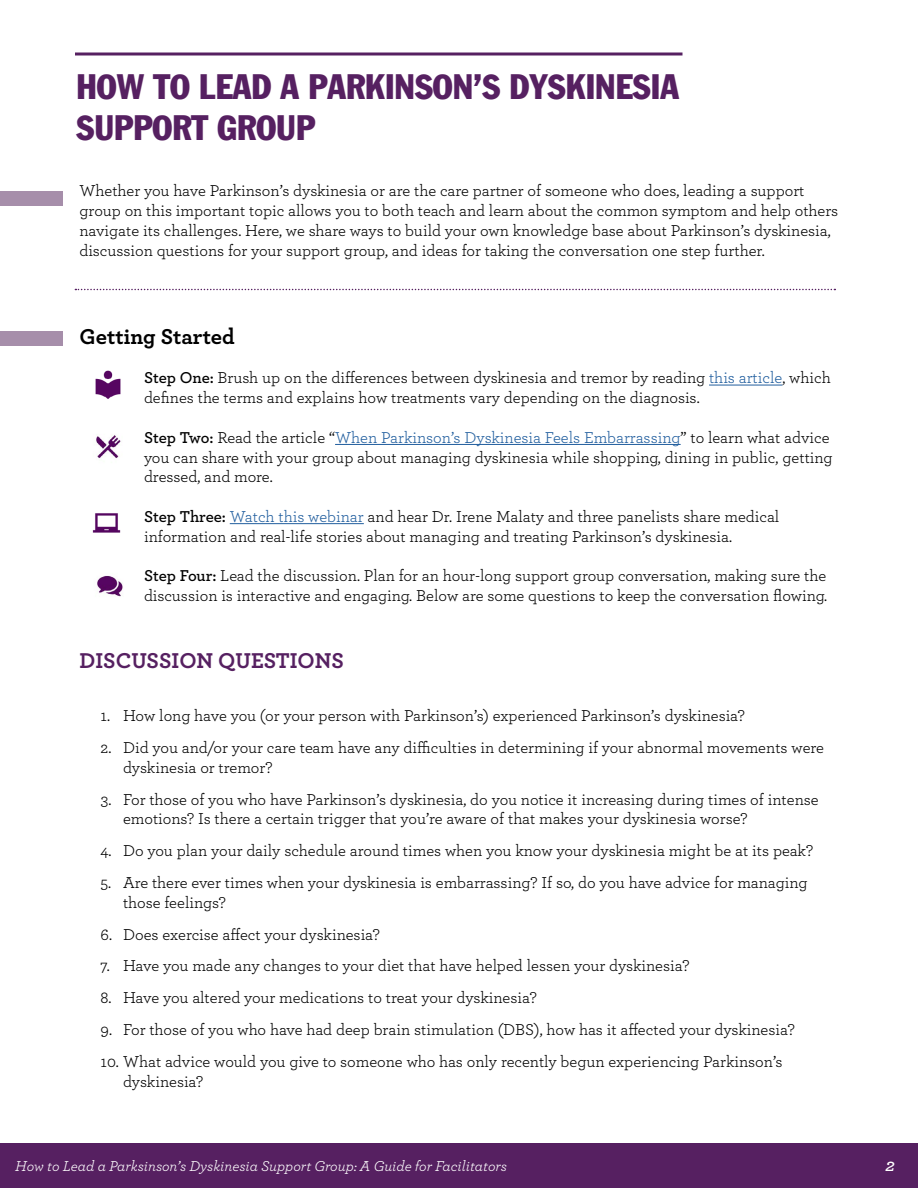
<style>
.page{position:relative;width:918px;height:1188px;background:#fff}
.page>*{position:absolute;margin:0;border:0;box-sizing:border-box;transform-origin:0 0}
.t1{font:34.5px/41.4px "Franklin Gothic Condensed";color:#562061}
.t2{font:700 22.5px "Archer";color:#562061}
.t3{font:700 22.5px "Archer";color:#000}
.t4{font:italic 600 18px "Archer";color:#fff}
.t5{font:16.5px/19.8px "Archer";color:#000}
.t6{font:italic 15px "Archer";color:#fff}
.s1{font-weight:600}
.s2{color:#215e9e}
</style>
<div class="page">
<div style="left:0;top:1143px;width:918px;height:45px;background:#562061"></div>
<hr style="left:709px;top:385px;width:73px;height:1px;background:#215e9e">
<hr style="left:335px;top:444px;width:346px;height:1px;background:#215e9e">
<hr style="left:230px;top:523px;width:134px;height:1px;background:#215e9e">
<svg style="left:75px;top:52px;width:607px;height:4px"></svg>
<svg style="left:75px;top:289px;width:760px;height:1px"></svg>
<div style="left:0;top:192px;width:63px;height:14px;background:#a68eaa"></div>
<div style="left:0;top:331px;width:63px;height:15px;background:#a68eaa"></div>
<img style="left:95px;top:370px;width:26px;height:29px">
<img style="left:96px;top:435px;width:25px;height:24px">
<img style="left:92px;top:513px;width:29px;height:20px">
<img style="left:97px;top:575px;width:26px;height:22px">
<h1 class="t1" style="left:76px;top:65px;width:604px">HOW TO LEAD A PARKINSON’S DYSKINESIA<br>SUPPORT GROUP</h1>
<p class="t5" style="left:80px;top:180px;width:760px">Whether you have Parkinson’s dyskinesia or are the care partner of someone who does, leading a support group on this important topic allows you to both teach and learn about the common symptom and help others navigate its challenges. Here, we share ways to build your own knowledge base about Parkinson’s dyskinesia, discussion questions for your support group, and ideas for taking the conversation one step further.</p>
<h2 class="t3" style="left:80px;top:319px;width:157px">Getting Started</h2>
<p class="t5" style="left:144px;top:367px;width:688px"><span class="s1">Step One:</span> Brush up on the differences between dyskinesia and tremor by reading <span class="s2">this article</span>, which defines the terms and explains how treatments vary depending on the diagnosis.</p>
<p class="t5" style="left:144px;top:427px;width:690px"><span class="s1">Step Two:</span> Read the article “<span class="s2">When Parkinson’s Dyskinesia Feels Embarrassing</span>” to learn what advice you can share with your group about managing dyskinesia while shopping, dining in public, getting dressed, and more.</p>
<p class="t5" style="left:144px;top:506px;width:637px"><span class="s1">Step Three:</span> <span class="s2">Watch this webinar</span> and hear Dr. Irene Malaty and three panelists share medical information and real-life stories about managing and treating Parkinson’s dyskinesia.</p>
<p class="t5" style="left:144px;top:565px;width:685px"><span class="s1">Step Four:</span> Lead the discussion. Plan for an hour-long support group conversation, making sure the discussion is interactive and engaging. Below are some questions to keep the conversation flowing.</p>
<h2 class="t2" style="left:80px;top:643px;width:266px">DISCUSSION QUESTIONS</h2>
<p class="t5" style="left:100px;top:705px;width:646px">1. How long have you (or your person with Parkinson’s) experienced Parkinson’s dyskinesia?</p>
<p class="t5" style="left:123px;top:737px;width:703px;text-indent:-23px">2. Did you and/or your care team have any difficulties in determining if your abnormal movements were dyskinesia or tremor?</p>
<p class="t5" style="left:123px;top:788px;width:697px;text-indent:-23px">3. For those of you who have Parkinson’s dyskinesia, do you notice it increasing during times of intense emotions? Is there a certain trigger that you’re aware of that makes your dyskinesia worse?</p>
<p class="t5" style="left:100px;top:840px;width:714px">4. Do you plan your daily schedule around times when you know your dyskinesia might be at its peak?</p>
<p class="t5" style="left:123px;top:872px;width:686px;text-indent:-23px">5. Are there ever times when your dyskinesia is embarrassing? If so, do you have advice for managing those feelings?</p>
<p class="t5" style="left:100px;top:923px;width:281px">6. Does exercise affect your dyskinesia?</p>
<p class="t5" style="left:100px;top:955px;width:590px">7. Have you made any changes to your diet that have helped lessen your dyskinesia?</p>
<p class="t5" style="left:100px;top:987px;width:438px">8. Have you altered your medications to treat your dyskinesia?</p>
<p class="t5" style="left:100px;top:1019px;width:696px">9. For those of you who have had deep brain stimulation (DBS), how has it affected your dyskinesia?</p>
<p class="t5" style="left:123px;top:1051px;width:661px;text-indent:-23px">10. What advice would you give to someone who has only recently begun experiencing Parkinson’s dyskinesia?</p>
<p class="t6" style="left:15px;top:1155px;width:493px">How to Lead a Parksinson’s Dyskinesia Support Group: A Guide for Facilitators</p>
<p class="t4" style="left:886px;top:1151px;width:11px">2</p>
</div>
